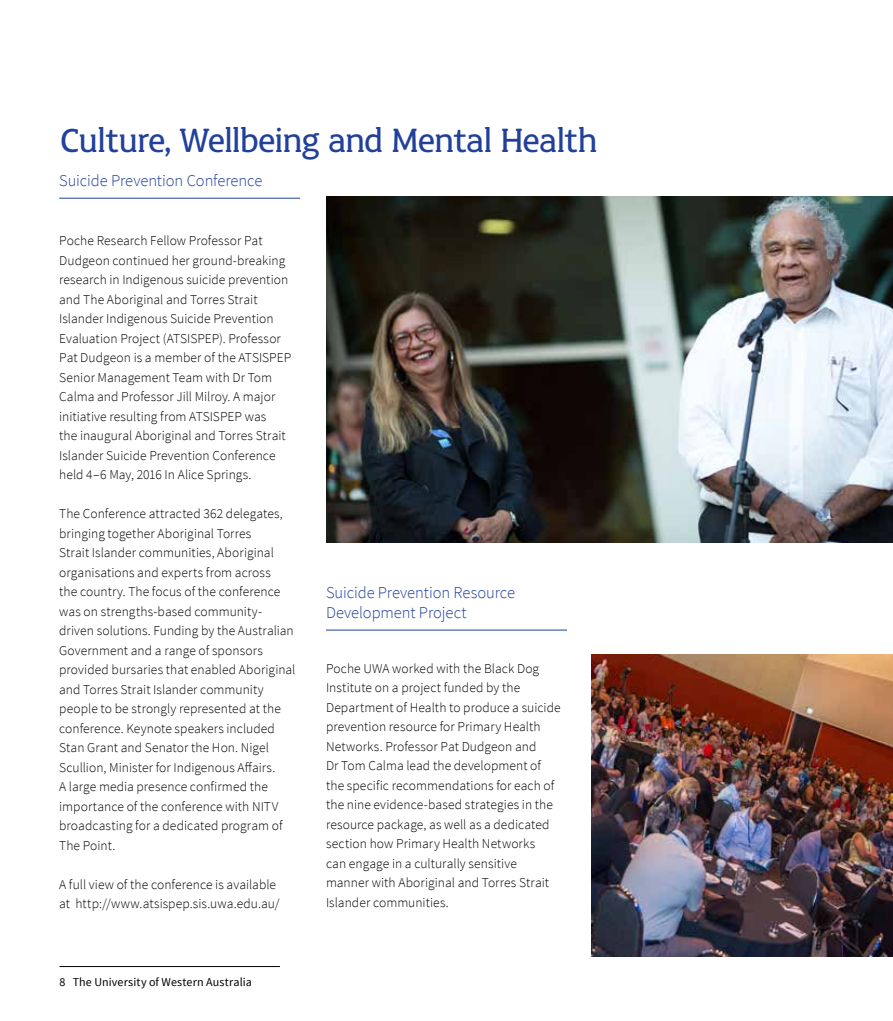
<style>
.page{position:relative;width:893px;height:1021px;background:#fff}
.page>*{position:absolute;margin:0;border:0;box-sizing:border-box;transform-origin:0 0}
.t1{font:36px "UWA";letter-spacing:-.02em;color:#21409a}
.t2{font:300 16.5px/19.5px "Source Sans Pro";letter-spacing:-.005em;color:#21409a}
.t3{font:300 13.5px/19.5px "Source Sans Pro";letter-spacing:.005em;color:#000}
.t4{font:12px "Source Sans Pro";letter-spacing:.015em;color:#000}
</style>
<div class="page">
<hr style="left:59px;top:198px;width:241px;height:1px;background:#21409a">
<hr style="left:326px;top:629px;width:241px;height:1px;background:#21409a">
<img style="left:326px;top:196px;width:567px;height:346px">
<img style="left:591px;top:654px;width:302px;height:302px">
<hr style="left:60px;top:966px;width:220px;height:1px;background:#000">
<h1 class="t1" style="left:61px;top:121px;width:538px">Culture, Wellbeing and Mental Health</h1>
<p class="t2" style="left:59px;top:171px;width:205px">Suicide Prevention Conference</p>
<p class="t3" style="left:59px;top:231px;width:234px">Poche Research Fellow Professor Pat Dudgeon continued her ground-breaking research in Indigenous suicide prevention and The Aboriginal and Torres Strait Islander Indigenous Suicide Prevention Evaluation Project (ATSISPEP). Professor Pat Dudgeon is a member of the ATSISPEP Senior Management Team with Dr Tom Calma and Professor Jill Milroy. A major initiative resulting from ATSISPEP was<br>the inaugural Aboriginal and Torres Strait Islander Suicide Prevention Conference held 4–6 May, 2016 In Alice Springs.</p>
<p class="t3" style="left:59px;top:504px;width:238px">The Conference attracted 362 delegates, bringing together Aboriginal Torres<br>Strait Islander communities, Aboriginal organisations and experts from across<br>the country. The focus of the conference was on strengths-based community&shy;driven solutions. Funding by the Australian Government and a range of sponsors provided bursaries that enabled Aboriginal and Torres Strait Islander community people to be strongly represented at the conference. Keynote speakers included Stan Grant and Senator the Hon. Nigel Scullion, Minister for Indigenous Affairs.<br>A large media presence confirmed the importance of the conference with NITV broadcasting for a dedicated program of The Point.</p>
<p class="t3" style="left:59px;top:874px;width:222px">A full view of the conference is available at http://www.atsispep.sis.uwa.edu.au/</p>
<p class="t4" style="left:60px;top:974px;width:194px">8 The University of Western Australia</p>
<p class="t2" style="left:326px;top:583px;width:191px">Suicide Prevention Resource<br>Development Project</p>
<p class="t3" style="left:326px;top:658px;width:236px">Poche UWA worked with the Black Dog Institute on a project funded by the Department of Health to produce a suicide prevention resource for Primary Health Networks. Professor Pat Dudgeon and<br>Dr Tom Calma lead the development of the specific recommendations for each of the nine evidence-based strategies in the resource package, as well as a dedicated section how Primary Health Networks<br>can engage in a culturally sensitive manner with Aboriginal and Torres Strait Islander communities.</p>
</div>
